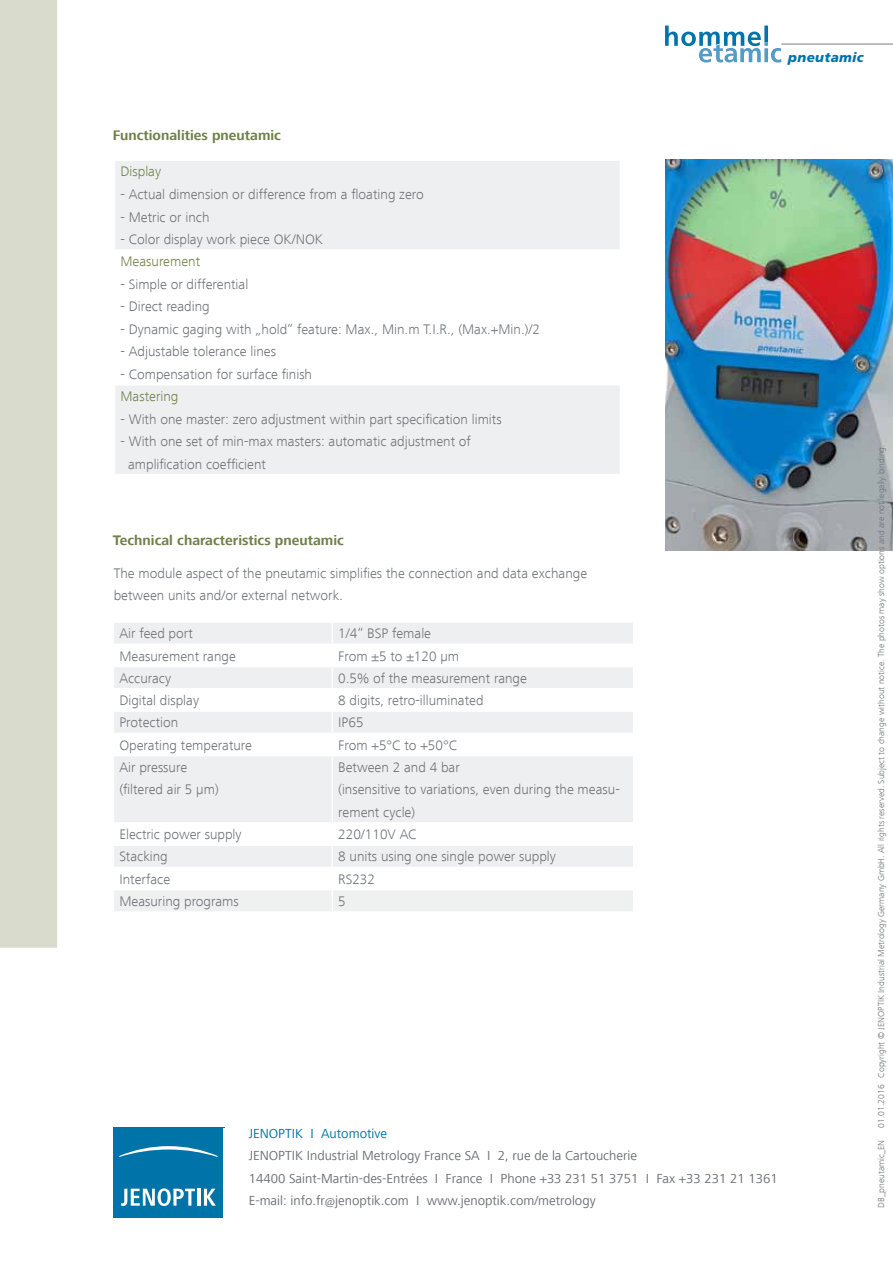
<style>
.page{position:relative;width:893px;height:1263px;background:#fff}
.page>*{position:absolute;margin:0;border:0;box-sizing:border-box;transform-origin:0 0}
.t1{font:300 14.25px/22.5px "Frutiger Next LT";color:#6e7277}
.t2{font:700 14.25px "Frutiger Next LT";color:#6f8149}
.t3{font:300 14.25px "Frutiger Next LT";color:#6f8149}
.t4{font:13.5px/22.5px "Frutiger Next LT";color:#6e7277}
.t5{font:13.5px "Frutiger Next LT";color:#0073a9}
.t6{font:italic 900 13.35px "Frutiger LT Std";letter-spacing:.025em;color:#0073a9}
.t7{font:300 9px "Frutiger Next LT";color:#6e7277}
</style>
<div class="page">
<div style="left:113px;top:1128px;width:111px;height:90px;background:#0073a9"></div>
<hr style="left:197px;top:1189px;width:4px;height:17px;background:#fff">
<svg style="left:204px;top:1189px;width:12px;height:17px"></svg>
<svg style="left:119px;top:1146px;width:99px;height:11px"></svg>
<svg style="left:121px;top:1188px;width:74px;height:18px"></svg>
<svg style="left:665px;top:26px;width:116px;height:37px"></svg>
<img style="left:665px;top:160px;width:228px;height:391px">
<hr style="left:781px;top:44px;width:112px;height:1px;background:#7b7c7f">
<div style="left:0;top:0;width:57px;height:948px;background:#d9dccc"></div>
<div style="left:114px;top:160px;width:506px;height:90px;background:#eeeff0"></div>
<div style="left:114px;top:385px;width:506px;height:90px;background:#eeeff0"></div>
<hr style="left:114px;top:159px;width:507px;height:2px;background:#fff">
<hr style="left:114px;top:161px;width:1px;height:88px;background:#fff">
<hr style="left:114px;top:249px;width:507px;height:2px;background:#fff">
<hr style="left:114px;top:385px;width:1px;height:89px;background:#fff">
<hr style="left:114px;top:474px;width:507px;height:1px;background:#fff">
<svg style="left:114px;top:623px;width:519px;height:288px"></svg>
<div style="left:223px;top:1128px;width:600px;height:89px;background:#fff"></div>
<p class="t2" style="left:113px;top:127px;width:170px">Functionalities pneutamic</p>
<p class="t6" style="left:788px;top:50px;width:77px">pneutamic</p>
<p class="t3" style="left:120px;top:164px;width:42px">Display</p>
<p class="t1" style="left:120px;top:183px;width:305px">- Actual dimension or difference from a floating zero</p>
<p class="t1" style="left:120px;top:206px;width:91px">- Metric or inch</p>
<p class="t1" style="left:120px;top:228px;width:204px">- Color display work piece OK/NOK</p>
<p class="t3" style="left:120px;top:254px;width:81px">Measurement</p>
<p class="t1" style="left:120px;top:273px;width:129px">- Simple or differential</p>
<p class="t1" style="left:120px;top:295px;width:91px">- Direct reading</p>
<p class="t1" style="left:120px;top:318px;width:421px">- Dynamic gaging with „hold“ feature: Max., Min.m T.I.R., (Max.+Min.)/2</p>
<p class="t1" style="left:120px;top:340px;width:157px">- Adjustable tolerance lines</p>
<p class="t1" style="left:120px;top:363px;width:193px">- Compensation for surface finish</p>
<p class="t3" style="left:120px;top:388px;width:59px">Mastering</p>
<p class="t1" style="left:120px;top:408px;width:383px">- With one master: zero adjustment within part specification limits</p>
<p class="t1" style="left:128px;top:430px;width:344px;text-indent:-8px">- With one set of min-max masters: automatic adjustment of amplification coefficient</p>
<p class="t7" style="left:876px;top:1128px;width:684px;rotate:-90deg">01.01.2016 Copyright © JENOPTIK Industrial Metrology Germany GmbH. All rights reserved. Subject to change without notice. The photos may show options and are not legally binding.</p>
<p class="t2" style="left:113px;top:532px;width:233px">Technical characteristics pneutamic</p>
<p class="t1" style="left:114px;top:562px;width:475px">The module aspect of the pneutamic simplifies the connection and data exchange between units and/or external network.</p>
<p class="t1" style="left:119px;top:622px;width:75px">Air feed port</p>
<p class="t1" style="left:338px;top:622px;width:94px">1/4“ BSP female</p>
<p class="t1" style="left:119px;top:645px;width:118px">Measurement range</p>
<p class="t1" style="left:338px;top:645px;width:122px">From ±5 to ±120 µm</p>
<p class="t1" style="left:119px;top:667px;width:53px">Accuracy</p>
<p class="t1" style="left:338px;top:667px;width:190px">0.5% of the measurement range</p>
<p class="t1" style="left:119px;top:689px;width:81px">Digital display</p>
<p class="t1" style="left:338px;top:689px;width:147px">8 digits, retro-illuminated</p>
<p class="t1" style="left:119px;top:711px;width:60px">Protection</p>
<p class="t1" style="left:338px;top:711px;width:27px">IP65</p>
<p class="t1" style="left:119px;top:734px;width:134px">Operating temperature</p>
<p class="t1" style="left:338px;top:734px;width:120px">From +5°C to +50°C</p>
<p class="t1" style="left:119px;top:756px;width:101px">Air pressure (filtered air 5 µm)</p>
<p class="t1" style="left:338px;top:756px;width:283px">Between 2 and 4 bar<br>(insensitive to variations, even during the measu&shy;rement cycle)</p>
<p class="t1" style="left:119px;top:823px;width:124px">Electric power supply</p>
<p class="t1" style="left:338px;top:823px;width:80px">220/110V AC</p>
<p class="t1" style="left:119px;top:845px;width:50px">Stacking</p>
<p class="t1" style="left:338px;top:845px;width:219px">8 units using one single power supply</p>
<p class="t1" style="left:119px;top:868px;width:52px">Interface</p>
<p class="t1" style="left:338px;top:868px;width:38px">RS232</p>
<p class="t1" style="left:119px;top:890px;width:121px">Measuring programs</p>
<p class="t1" style="left:338px;top:890px;width:9px">5</p>
<p class="t5" style="left:249px;top:1126px;width:140px">JENOPTIK I Automotive</p>
<p class="t4" style="left:249px;top:1144px;width:530px">JENOPTIK Industrial Metrology France SA I 2, rue de la Cartoucherie<br>14400 Saint-Martin-des-Entrées I France I Phone +33 231 51 3751 I Fax +33 231 21 1361<br>E-mail: info.fr@jenoptik.com I www.jenoptik.com/metrology</p>
<p class="t7" style="left:876px;top:1208px;width:70px;rotate:-90deg">DB_pneutamic_EN</p>
</div>
